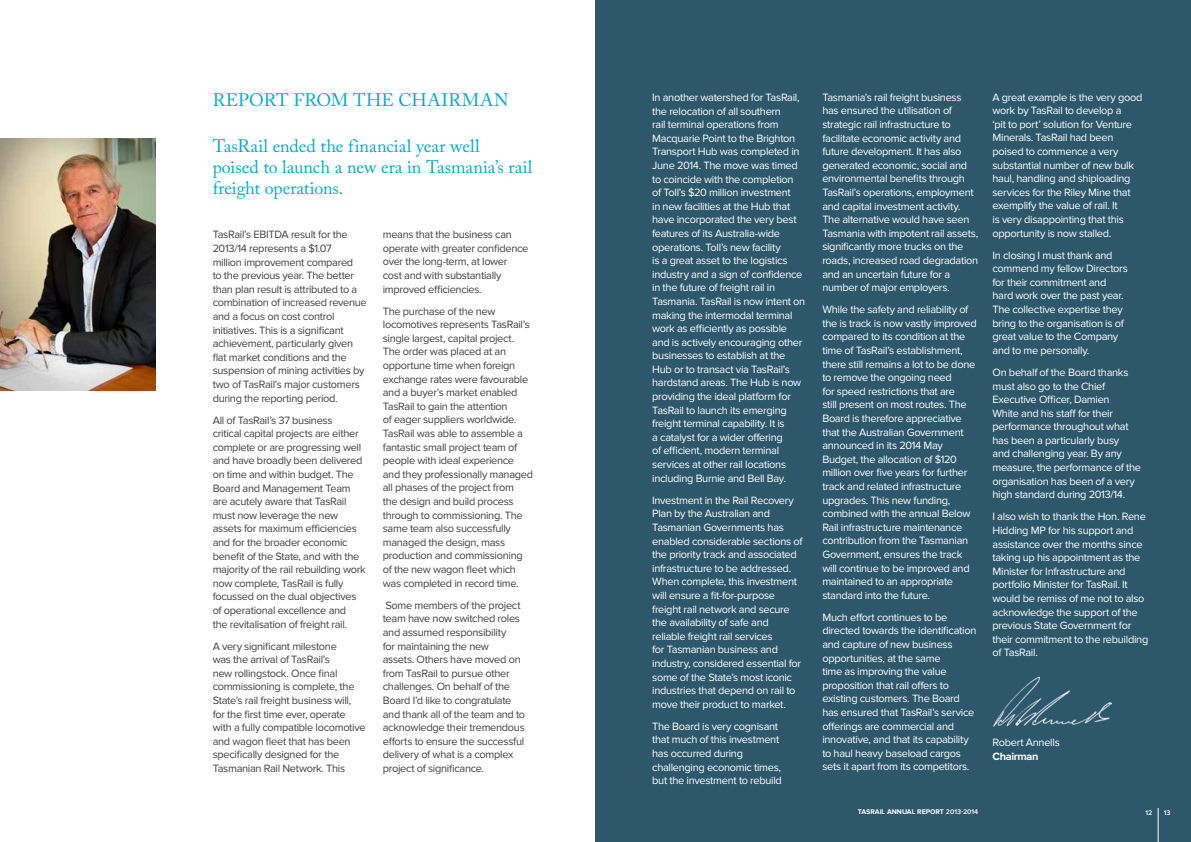
<style>
.page{position:relative;width:1191px;height:842px;background:#fff}
.page>*{position:absolute;margin:0;border:0;box-sizing:border-box;transform-origin:0 0}
.t1{font:18px/21px "Adobe Caslon Pro";color:#00acc9}
.t2{font:11px/13.6px "Proxima Nova";letter-spacing:-.025em;color:#fff}
.t3{font:11px/13.6px "Proxima Nova";letter-spacing:-.025em;color:#414042}
.t4{font:700 11px "Proxima Nova";letter-spacing:-.03em;color:#fff}
.t5{font:700 7px "Proxima Nova";color:#fff}
.t6{font:600 7px "Proxima Nova";color:#fff}
.s1{font-weight:600}
</style>
<div class="page">
<div style="left:595px;top:0;width:596px;height:842px;background:#2d576b"></div>
<img style="left:0;top:139px;width:156px;height:251px">
<img style="left:993px;top:676px;width:118px;height:51px">
<hr style="left:1157px;top:808px;width:1px;height:34px;background:#fff">
<h1 class="t1" style="left:213px;top:89px;width:297px">REPORT FROM THE CHAIRMAN</h1>
<h1 class="t1" style="left:213px;top:135px;width:321px">TasRail ended the financial year well<br>poised to launch a new era in Tasmania’s rail freight operations.</h1>
<p class="t3" style="left:213px;top:228px;width:156px">TasRail’s EBITDA result for the<br>2013/14 represents a $1.07<br>million improvement compared<br>to the previous year. The better than plan result is attributed to a combination of increased revenue and a focus on cost control initiatives. This is a significant achievement, particularly given flat market conditions and the suspension of mining activities by two of TasRail’s major customers during the reporting period.</p>
<p class="t3" style="left:213px;top:413px;width:155px">All of TasRail’s 37 business<br>critical capital projects are either complete or are progressing well and have broadly been delivered on time and within budget. The<br>Board and Management Team are acutely aware that TasRail must now leverage the new assets for maximum efficiencies and for the broader economic benefit of the State, and with the majority of the rail rebuilding work now complete, TasRail is fully focussed on the dual objectives of operational excellence and<br>the revitalisation of freight rail.</p>
<p class="t3" style="left:213px;top:639px;width:155px">A very significant milestone<br>was the arrival of TasRail’s<br>new rollingstock. Once final commissioning is complete, the<br>State’s rail freight business will, for the first time ever, operate with a fully compatible locomotive and wagon fleet that has been specifically designed for the<br>Tasmanian Rail Network. This</p>
<p class="t3" style="left:383px;top:228px;width:147px">means that the business can operate with greater confidence over the long-term, at lower cost and with substantially improved efficiencies.</p>
<p class="t3" style="left:383px;top:304px;width:152px">The purchase of the new locomotives represents TasRail’s single largest, capital project.<br>The order was placed at an opportune time when foreign exchange rates were favourable and a buyer’s market enabled<br>TasRail to gain the attention<br>of eager suppliers worldwide.<br>TasRail was able to assemble a fantastic small project team of people with ideal experience and they professionally managed all phases of the project from<br>the design and build process through to commissioning. The same team also successfully managed the design, mass production and commissioning of the new wagon fleet which was completed in record time.</p>
<p class="t3" style="left:383px;top:598px;width:144px">Some members of the project team have now switched roles and assumed responsibility<br>for maintaining the new<br>assets. Others have moved on from TasRail to pursue other challenges. On behalf of the<br>Board I’d like to congratulate and thank all of the team and to acknowledge their tremendous efforts to ensure the successful delivery of what is a complex project of significance.</p>
<p class="t2" style="left:652px;top:91px;width:155px">In another watershed for TasRail, the relocation of all southern<br>rail terminal operations from<br>Macquarie Point to the Brighton<br>Transport Hub was completed in<br>June 2014. The move was timed to coincide with the completion of Toll’s $20 million investment<br>in new facilities at the Hub that have incorporated the very best features of its Australia-wide operations. Toll’s new facility<br>is a great asset to the logistics industry and a sign of confidence in the future of freight rail in<br>Tasmania. TasRail is now intent on making the intermodal terminal work as efficiently as possible and is actively encouraging other businesses to establish at the<br>Hub or to transact via TasRail’s hardstand areas. The Hub is now providing the ideal platform for<br>TasRail to launch its emerging freight terminal capability. It is<br>a catalyst for a wider offering<br>of efficient, modern terminal services at other rail locations including Burnie and Bell Bay.</p>
<p class="t2" style="left:652px;top:493px;width:152px">Investment in the Rail Recovery<br>Plan by the Australian and<br>Tasmanian Governments has enabled considerable sections of the priority track and associated infrastructure to be addressed.<br>When complete, this investment will ensure a fit-for-purpose freight rail network and secure the availability of safe and reliable freight rail services<br>for Tasmanian business and industry, considered essential for some of the State’s most iconic industries that depend on rail to move their product to market.</p>
<p class="t2" style="left:652px;top:719px;width:131px">The Board is very cognisant that much of this investment has occurred during challenging economic times, but the investment to rebuild</p>
<p class="t2" style="left:822px;top:90px;width:157px">Tasmania’s rail freight business has ensured the utilisation of strategic rail infrastructure to facilitate economic activity and future development. It has also generated economic, social and environmental benefits through<br>TasRail’s operations, employment and capital investment activity.<br>The alternative would have seen<br>Tasmania with impotent rail assets, significantly more trucks on the roads, increased road degradation and an uncertain future for a number of major employers.</p>
<p class="t2" style="left:822px;top:303px;width:156px">While the safety and reliability of the is track is now vastly improved compared to its condition at the time of TasRail’s establishment, there still remains a lot to be done to remove the ongoing need<br>for speed restrictions that are<br>still present on most routes. The<br>Board is therefore appreciative that the Australian Government announced in its 2014 May<br>Budget, the allocation of $120 million over five years for further track and related infrastructure upgrades. This new funding, combined with the annual Below<br>Rail infrastructure maintenance contribution from the Tasmanian<br>Government, ensures the track will continue to be improved and maintained to an appropriate standard into the future.</p>
<p class="t2" style="left:822px;top:610px;width:156px">Much effort continues to be directed towards the identification and capture of new business opportunities, at the same<br>time as improving the value proposition that rail offers to existing customers. The Board has ensured that TasRail’s service offerings are commercial and innovative, and that its capability to haul heavy baseload cargos sets it apart from its competitors.</p>
<p class="t2" style="left:992px;top:90px;width:152px">A great example is the very good work by TasRail to develop a<br>‘pit to port’ solution for Venture<br>Minerals. TasRail had been poised to commence a very substantial number of new bulk haul, handling and shiploading services for the Riley Mine that exemplify the value of rail. It<br>is very disappointing that this opportunity is now stalled.</p>
<p class="t2" style="left:992px;top:248px;width:137px">In closing I must thank and commend my fellow Directors for their commitment and hard work over the past year.<br>The collective expertise they bring to the organisation is of great value to the Company and to me personally.</p>
<p class="t2" style="left:992px;top:366px;width:150px">On behalf of the Board thanks must also go to the Chief<br>Executive Officer, Damien<br>White and his staff for their performance throughout what has been a particularly busy<br>and challenging year. By any measure, the performance of the organisation has been of a very high standard during 2013/14.</p>
<p class="t2" style="left:992px;top:510px;width:157px">I also wish to thank the Hon. Rene<br>Hidding MP for his support and assistance over the months since taking up his appointment as the<br>Minister for Infrastructure and portfolio Minister for TasRail. It would be remiss of me not to also acknowledge the support of the previous State Government for their commitment to the rebuilding of TasRail.</p>
<p class="t2" style="left:992px;top:736px;width:69px">Robert Annells</p>
<p class="t4" style="left:992px;top:750px;width:47px">Chairman</p>
<p class="t5" style="left:858px;top:807px;width:122px">TASRAIL ANNUAL REPORT <span class="s1">2013-2014</span></p>
<p class="t6" style="left:1145px;top:809px;width:8px">12</p>
<p class="t6" style="left:1163px;top:809px;width:8px">13</p>
</div>
